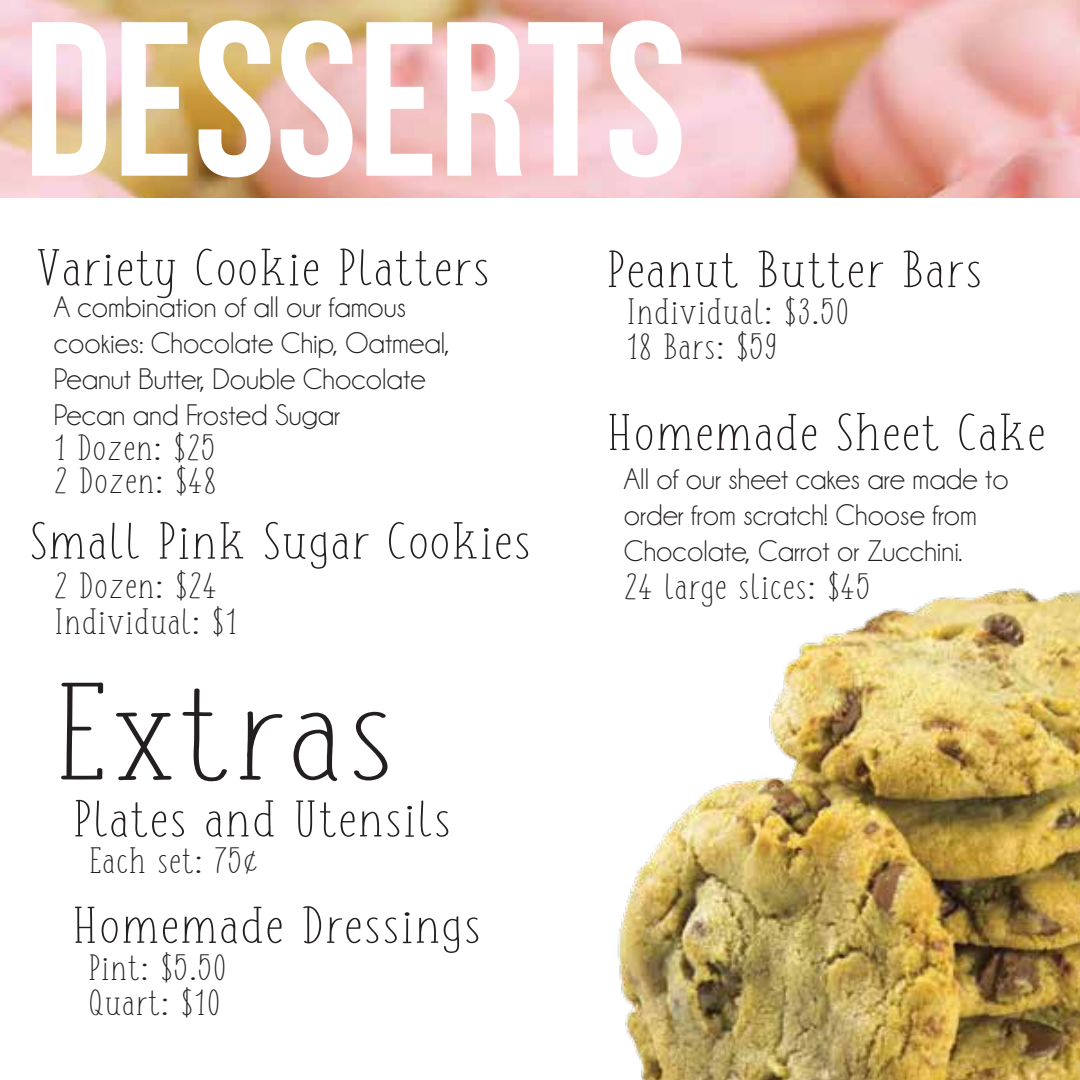
<style>
.page{position:relative;width:1080px;height:1080px;background:#fff}
.page>*{position:absolute;margin:0;border:0;box-sizing:border-box;transform-origin:0 0}
.t1{font:219.25px "Bebas Neue";color:#fff}
.t2{font:133.25px "FISH&CHIPS";color:#231f20;scale:1.39 1}
.t3{font:50px "FISH&CHIPS";color:#231f20;scale:1.31 1}
.t4{font:35px/33.8px "FISH&CHIPS";color:#231f20;scale:1.21 1}
.t5{font:30px/36px "Champagne&Limousines";color:#231f20}
</style>
<div class="page">
<img style="left:617px;top:588px;width:463px;height:492px">
<img style="left:1px;top:0;width:1079px;height:198px">
<h1 class="t1" style="left:23px;top:-20px;width:665px">DESSERTS</h1>
<h3 class="t3" style="left:36px;top:245px;width:349px">Variety Cookie Platters</h3>
<p class="t5" style="left:54px;top:290px;width:397px">A combination of all our famous cookies: Chocolate Chip, Oatmeal,<br>Peanut Butter, Double Chocolate<br>Pecan and Frosted Sugar</p>
<p class="t4" style="left:54px;top:434px;width:136px">1 Dozen: $25<br>2 Dozen: $48</p>
<h3 class="t3" style="left:29px;top:519px;width:385px">Small Pink Sugar Cookies</h3>
<p class="t4" style="left:54px;top:571px;width:153px;line-height:36px">2 Dozen: $24<br>Individual: $1</p>
<h2 class="t2" style="left:54px;top:673px;width:248px">Extras</h2>
<h3 class="t3" style="left:73px;top:797px;width:291px">Plates and Utensils</h3>
<p class="t4" style="left:89px;top:847px;width:142px">Each set: 75¢</p>
<h3 class="t3" style="left:72px;top:903px;width:315px">Homemade Dressings</h3>
<p class="t4" style="left:88px;top:953px;width:117px;line-height:35.2px">Pint: $5.50<br>Quart: $10</p>
<h3 class="t3" style="left:606px;top:247px;width:289px">Peanut Butter Bars</h3>
<p class="t4" style="left:626px;top:297px;width:186px;line-height:35.5px">Individual: $3.50<br>18 Bars: $59</p>
<h3 class="t3" style="left:606px;top:410px;width:337px">Homemade Sheet Cake</h3>
<p class="t5" style="left:624px;top:461px;width:386px">All of our sheet cakes are made to order from scratch! Choose from<br>Chocolate, Carrot or Zucchini.</p>
<p class="t4" style="left:624px;top:573px;width:206px">24 large slices: $45</p>
</div>
